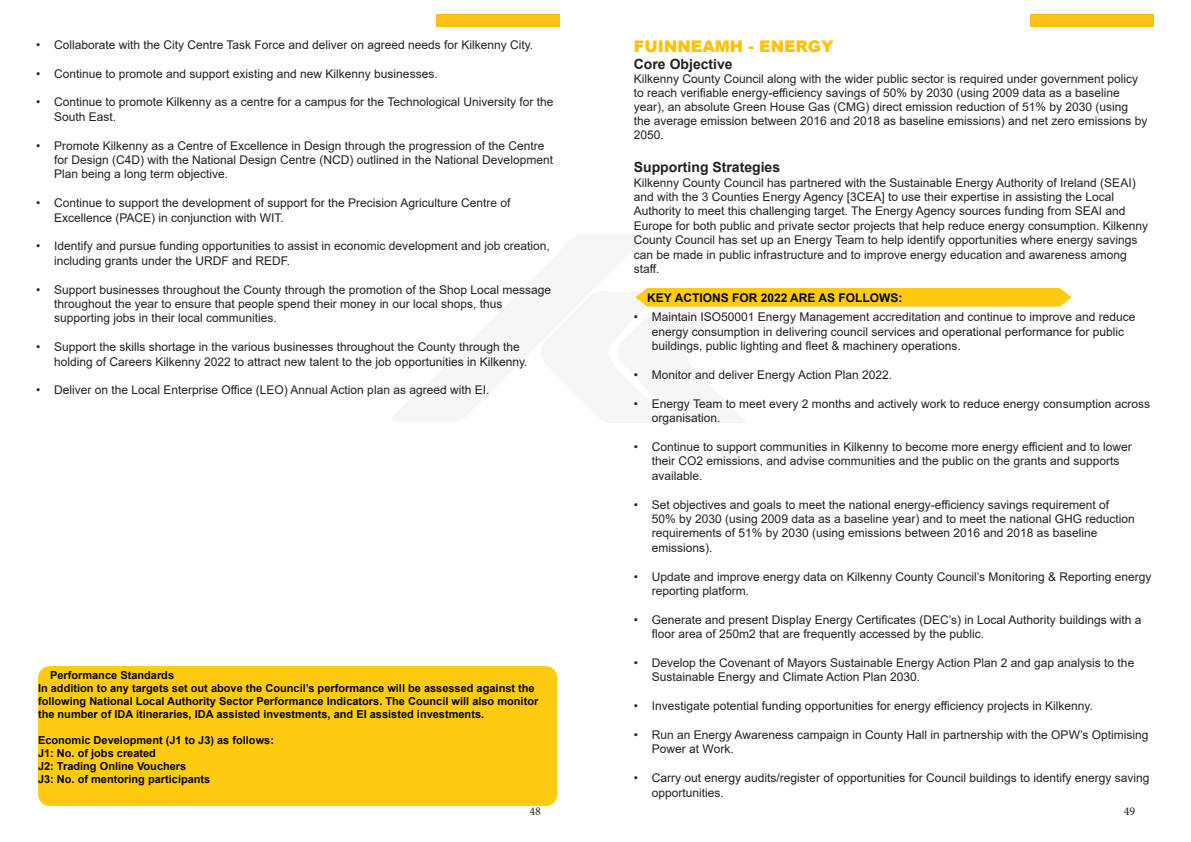
<style>
.page{position:relative;width:1191px;height:842px;background:#fff}
.page>*{position:absolute;margin:0;border:0;box-sizing:border-box;transform-origin:0 0}
.t1{font:900 16px "Arial";color:#ffc100}
.t2{font:700 14px "Arial";color:#231f20}
.t3{font:12px/14.4px "Arial";color:#231f20}
.t4{font:700 12px "Arial";color:#040503}
.t5{font:12px "Minion Pro";color:#231f20}
.t6{font:700 11px/13px "Arial";color:#040503}
</style>
<div class="page">
<div style="left:436px;top:14px;width:123px;height:13px;background:#fdc111"></div>
<div style="left:1030px;top:14px;width:123px;height:13px;background:#fdc111"></div>
<div style="left:38px;top:666px;width:519px;height:140px;background:#fecb10;border-radius:12px"></div>
<svg style="left:635px;top:288px;width:436px;height:19px;background:#fdcd1a"></svg>
<p class="t3" style="left:36px;top:37px;width:499px">• Collaborate with the City Centre Task Force and deliver on agreed needs for Kilkenny City.</p>
<p class="t3" style="left:36px;top:66px;width:403px">• Continue to promote and support existing and new Kilkenny businesses.</p>
<p class="t3" style="left:54px;top:95px;width:501px;text-indent:-18px">• Continue to promote Kilkenny as a centre for a campus for the Technological University for the<br>South East.</p>
<p class="t3" style="left:54px;top:138px;width:500px;text-indent:-18px">• Promote Kilkenny as a Centre of Excellence in Design through the progression of the Centre for Design (C4D) with the National Design Centre (NCD) outlined in the National Development<br>Plan being a long term objective.</p>
<p class="t3" style="left:54px;top:196px;width:458px;text-indent:-18px">• Continue to support the development of support for the Precision Agriculture Centre of<br>Excellence (PACE) in conjunction with WIT.</p>
<p class="t3" style="left:54px;top:239px;width:497px;text-indent:-18px">• Identify and pursue funding opportunities to assist in economic development and job creation, including grants under the URDF and REDF.</p>
<p class="t3" style="left:54px;top:282px;width:498px;text-indent:-18px">• Support businesses throughout the County through the promotion of the Shop Local message throughout the year to ensure that people spend their money in our local shops, thus supporting jobs in their local communities.</p>
<p class="t3" style="left:54px;top:340px;width:475px;text-indent:-18px">• Support the skills shortage in the various businesses throughout the County through the holding of Careers Kilkenny 2022 to attract new talent to the job opportunities in Kilkenny.</p>
<p class="t3" style="left:36px;top:383px;width:455px">• Deliver on the Local Enterprise Office (LEO) Annual Action plan as agreed with EI.</p>
<p class="t6" style="left:38px;top:669px;width:502px;text-indent:12px">Performance Standards<br>In addition to any targets set out above the Council’s performance will be assessed against the following National Local Authority Sector Performance Indicators. The Council will also monitor the number of IDA itineraries, IDA assisted investments, and EI assisted investments.</p>
<p class="t6" style="left:38px;top:734px;width:237px">Economic Development (J1 to J3) as follows:<br>J1: No. of jobs created<br>J2: Trading Online Vouchers<br>J3: No. of mentoring participants</p>
<h1 class="t1" style="left:634px;top:34px;width:201px">FUINNEAMH - ENERGY</h1>
<p class="t2" style="left:634px;top:54px;width:100px">Core Objective</p>
<p class="t3" style="left:634px;top:71px;width:515px;line-height:14px">Kilkenny County Council along with the wider public sector is required under government policy to reach verifiable energy-efficiency savings of 50% by 2030 (using 2009 data as a baseline year), an absolute Green House Gas (CMG) direct emission reduction of 51% by 2030 (using the average emission between 2016 and 2018 as baseline emissions) and net zero emissions by 2050.</p>
<p class="t2" style="left:634px;top:157px;width:148px">Supporting Strategies</p>
<p class="t3" style="left:634px;top:175px;width:516px">Kilkenny County Council has partnered with the Sustainable Energy Authority of Ireland (SEAI) and with the 3 Counties Energy Agency [3CEA] to use their expertise in assisting the Local Authority to meet this challenging target. The Energy Agency sources funding from SEAI and Europe for both public and private sector projects that help reduce energy consumption. Kilkenny County Council has set up an Energy Team to help identify opportunities where energy savings can be made in public infrastructure and to improve energy education and awareness among staff.</p>
<p class="t4" style="left:647px;top:289px;width:257px">KEY ACTIONS FOR 2022 ARE AS FOLLOWS:</p>
<p class="t3" style="left:652px;top:310px;width:485px;text-indent:-18px">• Maintain ISO50001 Energy Management accreditation and continue to improve and reduce energy consumption in delivering council services and operational performance for public buildings, public lighting and fleet &amp; machinery operations.</p>
<p class="t3" style="left:634px;top:367px;width:260px">• Monitor and deliver Energy Action Plan 2022.</p>
<p class="t3" style="left:652px;top:396px;width:499px;text-indent:-18px">• Energy Team to meet every 2 months and actively work to reduce energy consumption across organisation.</p>
<p class="t3" style="left:652px;top:439px;width:481px;text-indent:-18px">• Continue to support communities in Kilkenny to become more energy efficient and to lower their CO2 emissions, and advise communities and the public on the grants and supports available.</p>
<p class="t3" style="left:652px;top:497px;width:484px;text-indent:-18px">• Set objectives and goals to meet the national energy-efficiency savings requirement of 50% by 2030 (using 2009 data as a baseline year) and to meet the national GHG reduction requirements of 51% by 2030 (using emissions between 2016 and 2018 as baseline emissions).</p>
<p class="t3" style="left:652px;top:569px;width:501px;text-indent:-18px">• Update and improve energy data on Kilkenny County Council’s Monitoring &amp; Reporting energy reporting platform.</p>
<p class="t3" style="left:652px;top:612px;width:491px;text-indent:-18px">• Generate and present Display Energy Certificates (DEC’s) in Local Authority buildings with a floor area of 250m2 that are frequently accessed by the public.</p>
<p class="t3" style="left:652px;top:655px;width:484px;text-indent:-18px">• Develop the Covenant of Mayors Sustainable Energy Action Plan 2 and gap analysis to the<br>Sustainable Energy and Climate Action Plan 2030.</p>
<p class="t3" style="left:634px;top:699px;width:461px">• Investigate potential funding opportunities for energy efficiency projects in Kilkenny.</p>
<p class="t3" style="left:652px;top:727px;width:498px;text-indent:-18px">• Run an Energy Awareness campaign in County Hall in partnership with the OPW’s Optimising<br>Power at Work.</p>
<p class="t3" style="left:652px;top:771px;width:499px;text-indent:-18px">• Carry out energy audits/register of opportunities for Council buildings to identify energy saving opportunities.</p>
<p class="t5" style="left:529px;top:803px;width:13px">48</p>
<p class="t5" style="left:1123px;top:803px;width:13px">49</p>
</div>
